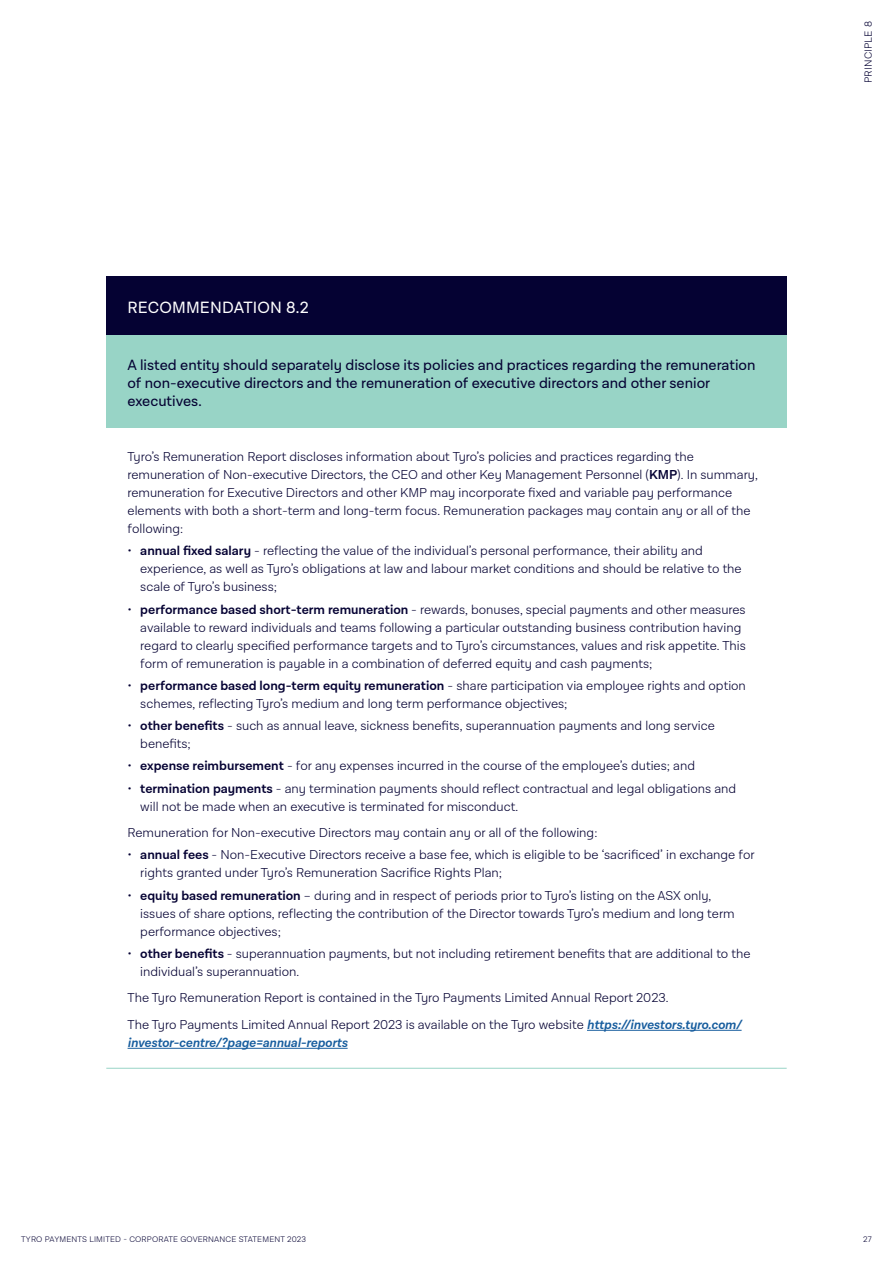
<style>
.page{position:relative;width:893px;height:1263px;background:#fff}
.page>*{position:absolute;margin:0;border:0;box-sizing:border-box;transform-origin:0 0}
._2021-H3_WHITE{font:16.5px "Lota Grotesque Alt 3";letter-spacing:.01em;color:#fff}
._2021-table_intro{font:15px/18px "Lota Grotesque Alt 3";color:#050233}
._2020_StandardTable{font:300 13.2px/18px "Lota Grotesque Alt 3";color:#050233}
.t1{font:300 10.5px "Lota Grotesque Alt 3";letter-spacing:.02em;color:#050233}
.t2{font:300 8.25px "Lota Grotesque Alt 3";letter-spacing:.02em;color:#050233}
.s1{font-weight:600}
.s2{font-weight:600;font-style:italic;color:#175d9e}
</style>
<div class="page">
<div style="left:106px;top:276px;width:681px;height:59px;background:#050233"></div>
<div style="left:106px;top:335px;width:681px;height:92px;background:#98d4c6"></div>
<hr style="left:106px;top:1068px;width:681px;height:1px;background:#98d4c6">
<hr style="left:587px;top:1030px;width:155px;height:1px;background:#175d9e">
<hr style="left:128px;top:1048px;width:220px;height:1px;background:#175d9e">
<p class="_2021-H3_WHITE" style="left:128px;top:299px;width:182px">RECOMMENDATION 8.2</p>
<p class="_2021-table_intro" style="left:128px;top:356px;width:629px">A listed entity should separately disclose its policies and practices regarding the remuneration of non-executive directors and the remuneration of executive directors and other senior executives.</p>
<p class="_2020_StandardTable" style="left:128px;top:448px;width:632px">Tyro’s Remuneration Report discloses information about Tyro’s policies and practices regarding the remuneration of Non-executive Directors, the CEO and other Key Management Personnel (<span class="s1">KMP</span>). In summary, remuneration for Executive Directors and other KMP may incorporate fixed and variable pay performance elements with both a short-term and long-term focus. Remuneration packages may contain any or all of the following:</p>
<p class="_2020_StandardTable" style="left:140px;top:542px;width:603px;text-indent:-13px">• <span class="s1">annual fixed salary</span> - reflecting the value of the individual’s personal performance, their ability and experience, as well as Tyro’s obligations at law and labour market conditions and should be relative to the scale of Tyro’s business;</p>
<p class="_2020_StandardTable" style="left:140px;top:600px;width:607px;text-indent:-13px">• <span class="s1">performance based short-term remuneration</span> - rewards, bonuses, special payments and other measures available to reward individuals and teams following a particular outstanding business contribution having regard to clearly specified performance targets and to Tyro’s circumstances, values and risk appetite. This form of remuneration is payable in a combination of deferred equity and cash payments;</p>
<p class="_2020_StandardTable" style="left:140px;top:677px;width:607px;text-indent:-13px">• <span class="s1">performance based long-term equity remuneration</span> - share participation via employee rights and option schemes, reflecting Tyro’s medium and long term performance objectives;</p>
<p class="_2020_StandardTable" style="left:140px;top:717px;width:576px;text-indent:-13px">• <span class="s1">other benefits</span> - such as annual leave, sickness benefits, superannuation payments and long service benefits;</p>
<p class="_2020_StandardTable" style="left:128px;top:757px;width:569px">• <span class="s1">expense reimbursement</span> - for any expenses incurred in the course of the employee’s duties; and</p>
<p class="_2020_StandardTable" style="left:140px;top:779px;width:597px;text-indent:-13px">• <span class="s1">termination payments</span> - any termination payments should reflect contractual and legal obligations and will not be made when an executive is terminated for misconduct.</p>
<p class="_2020_StandardTable" style="left:128px;top:824px;width:471px">Remuneration for Non-executive Directors may contain any or all of the following:</p>
<p class="_2020_StandardTable" style="left:140px;top:846px;width:616px;text-indent:-13px">• <span class="s1">annual fees</span> - Non-Executive Directors receive a base fee, which is eligible to be ‘sacrificed’ in exchange for rights granted under Tyro’s Remuneration Sacrifice Rights Plan;</p>
<p class="_2020_StandardTable" style="left:140px;top:886px;width:596px;text-indent:-13px">• <span class="s1">equity based remuneration</span> – during and in respect of periods prior to Tyro’s listing on the ASX only, issues of share options, reflecting the contribution of the Director towards Tyro’s medium and long term performance objectives;</p>
<p class="_2020_StandardTable" style="left:140px;top:945px;width:612px;text-indent:-13px">• <span class="s1">other benefits</span> - superannuation payments, but not including retirement benefits that are additional to the individual’s superannuation.</p>
<p class="_2020_StandardTable" style="left:128px;top:989px;width:542px">The Tyro Remuneration Report is contained in the Tyro Payments Limited Annual Report 2023.</p>
<p class="_2020_StandardTable" style="left:128px;top:1016px;width:615px">The Tyro Payments Limited Annual Report 2023 is available on the Tyro website <span class="s2">https://investors.tyro.com/ investor-centre/?page=annual-reports</span></p>
<p class="t1" style="left:862px;top:83px;width:63px;rotate:-90deg">PRINCIPLE 8</p>
<p class="t2" style="left:21px;top:1234px;width:286px">TYRO PAYMENTS LIMITED - CORPORATE GOVERNANCE STATEMENT 2023</p>
<p class="t2" style="left:863px;top:1234px;width:10px">27</p>
</div>
